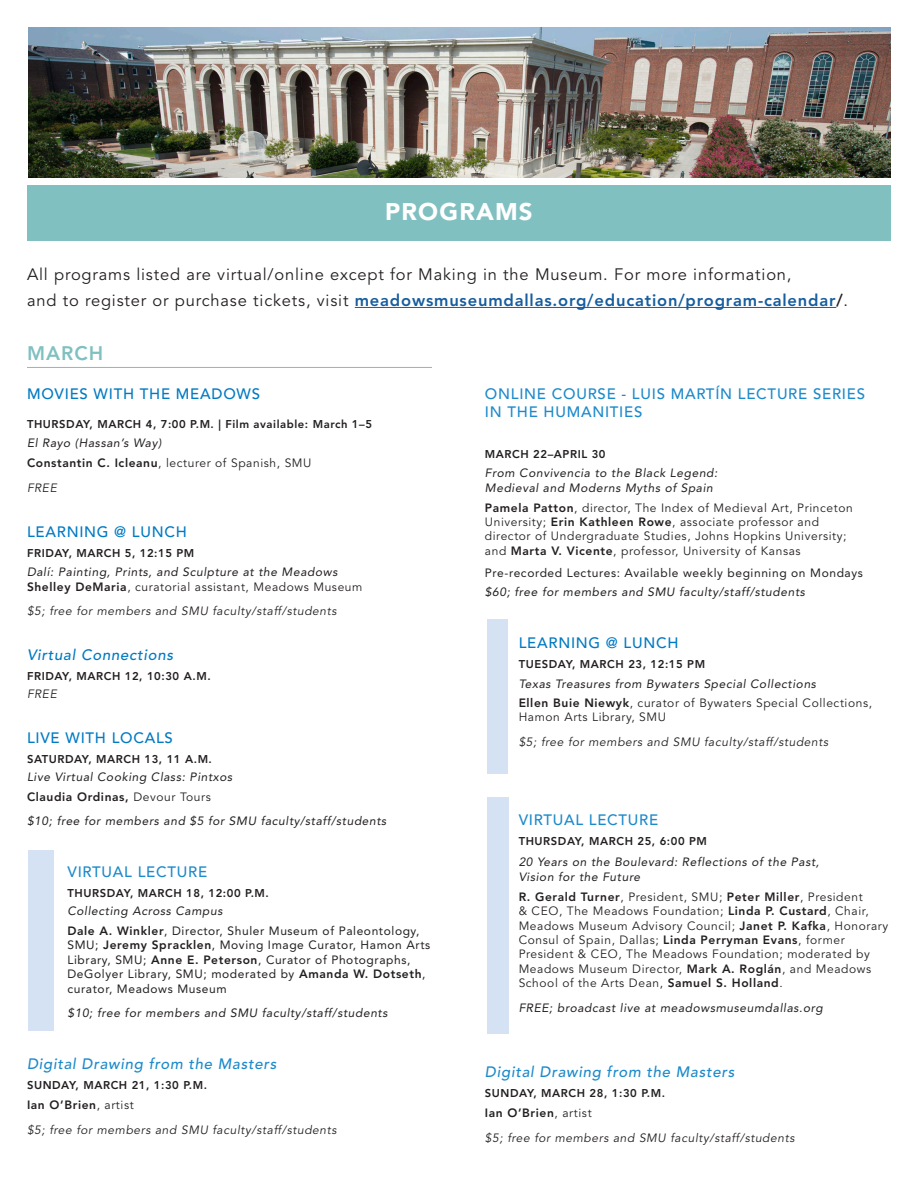
<style>
.page{position:relative;width:918px;height:1188px;background:#fff}
.page>*{position:absolute;margin:0;border:0;box-sizing:border-box;transform-origin:0 0}
.t1{font:900 24px "Avenir LT Std";letter-spacing:.05em;color:#fff}
.t2{font:800 19.5px "Avenir LT Std";letter-spacing:.05em;color:#81c0c1}
.t3{font:16.5px/25.5px "Avenir LT Std";letter-spacing:.05em;color:#231f20}
.t4{font:500 15px/18px "Avenir LT Std";letter-spacing:.05em;color:#1c8acb}
.t5{font:500 15px "Avenir LT Std";letter-spacing:.05em;color:#007ac2}
.t6{font:italic 500 15px "Avenir LT Std";letter-spacing:.05em;color:#1c8acb}
.t7{font:italic 500 15px "Avenir LT Std";letter-spacing:.05em;color:#007ac2}
.t8{font:12px/14.4px "Avenir LT Std";letter-spacing:.05em;color:#231f20}
.t9{font:italic 12px/15px "Avenir LT Std";letter-spacing:.05em;color:#231f20}
.t10{font:12px/14.4px "Avenir LT Std";letter-spacing:.05em;color:#231f20}
.t11{font:italic 12px "Avenir LT Std";letter-spacing:.05em;color:#231f20}
.t12{font:800 12px "Avenir LT Std";letter-spacing:.05em;color:#231f20}
.t13{font:800 11.25px "Avenir LT Std";letter-spacing:.05em;color:#231f20}
.s1{font-weight:800;color:#175d9e}
.s2{font-weight:800}
.s3{font-weight:400}
</style>
<div class="page">
<hr style="left:27px;top:367px;width:405px;height:1px;background:#81c0c1">
<div style="left:27px;top:185px;width:864px;height:55px;background:#81c0c1"></div>
<hr style="left:355px;top:307px;width:481px;height:1px;background:#175d9e">
<div style="left:28px;top:850px;width:26px;height:180px;background:#d4e2f3"></div>
<div style="left:487px;top:619px;width:21px;height:154px;background:#d4e2f3"></div>
<div style="left:487px;top:797px;width:22px;height:237px;background:#d4e2f3"></div>
<img style="left:28px;top:27px;width:863px;height:150px">
<p class="t1" style="left:385px;top:197px;width:149px">PROGRAMS</p>
<p class="t3" style="left:27px;top:262px;width:823px">All programs listed are virtual/online except for Making in the Museum. For more information,<br>and to register or purchase tickets, visit <span class="s1">meadowsmuseumdallas.org/education/program-calendar</span><span class="s2">/</span>.</p>
<p class="t2" style="left:27px;top:342px;width:78px">MARCH</p>
<p class="t5" style="left:27px;top:385px;width:235px">MOVIES WITH THE MEADOWS</p>
<p class="t13" style="left:27px;top:417px;width:347px">THURSDAY, MARCH 4, 7:00 P.M. | Film available: March 1–5</p>
<p class="t9" style="left:27px;top:436px;width:136px">El Rayo (Hassan’s Way)</p>
<p class="t8" style="left:27px;top:456px;width:286px"><span class="s2">Constantin C. Icleanu</span>, lecturer of Spanish, SMU</p>
<p class="t11" style="left:27px;top:481px;width:31px">FREE</p>
<p class="t5" style="left:27px;top:523px;width:161px">LEARNING @ LUNCH</p>
<p class="t13" style="left:27px;top:546px;width:169px">FRIDAY, MARCH 5, 12:15 PM</p>
<p class="t9" style="left:27px;top:565px;width:312px">Dalí: Painting, Prints, and Sculpture at the Meadows</p>
<p class="t8" style="left:27px;top:580px;width:337px"><span class="s2">Shelley DeMaria</span>, curatorial assistant, Meadows Museum</p>
<p class="t11" style="left:27px;top:604px;width:311px">$5; free for members and SMU faculty/staff/students</p>
<p class="t7" style="left:27px;top:647px;width:148px">Virtual Connections</p>
<p class="t13" style="left:27px;top:669px;width:185px">FRIDAY, MARCH 12, 10:30 A.M.</p>
<p class="t11" style="left:27px;top:687px;width:31px">FREE</p>
<p class="t5" style="left:27px;top:729px;width:147px">LIVE WITH LOCALS</p>
<p class="t13" style="left:27px;top:753px;width:186px">SATURDAY, MARCH 13, 11 A.M.</p>
<p class="t9" style="left:27px;top:770px;width:207px">Live Virtual Cooking Class: Pintxos</p>
<p class="t12" style="left:27px;top:789px;width:185px">Claudia Ordinas, <span class="s3">Devour Tours</span></p>
<p class="t9" style="left:27px;top:814px;width:361px">$10; free for members and $5 for SMU faculty/staff/students</p>
<p class="t4" style="left:68px;top:863px;width:141px">VIRTUAL LECTURE</p>
<p class="t13" style="left:68px;top:887px;width:203px">THURSDAY, MARCH 18, 12:00 P.M.</p>
<p class="t9" style="left:68px;top:904px;width:156px">Collecting Across Campus</p>
<p class="t10" style="left:68px;top:924px;width:364px"><span class="s2">Dale A. Winkler</span>, Director, Shuler Museum of Paleontology, SMU; <span class="s2">Jeremy Spracklen</span>, Moving Image Curator, Hamon Arts Library, SMU; <span class="s2">Anne E. Peterson</span>, Curator of Photographs, DeGolyer Library, SMU; moderated by <span class="s2">Amanda W. Dotseth</span>, curator, Meadows Museum</p>
<p class="t9" style="left:68px;top:1006px;width:322px">$10; free for members and SMU faculty/staff/students</p>
<p class="t6" style="left:27px;top:1055px;width:251px">Digital Drawing from the Masters</p>
<p class="t13" style="left:27px;top:1079px;width:182px">SUNDAY, MARCH 21, 1:30 P.M.</p>
<p class="t12" style="left:27px;top:1098px;width:108px">Ian O’Brien<span class="s3">, artist</span></p>
<p class="t11" style="left:27px;top:1123px;width:311px">$5; free for members and SMU faculty/staff/students</p>
<p class="t4" style="left:485px;top:385px;width:382px">ONLINE COURSE - LUIS MARTÍN LECTURE SERIES<br>IN THE HUMANITIES</p>
<p class="t13" style="left:485px;top:447px;width:122px">MARCH 22–APRIL 30</p>
<p class="t9" style="left:485px;top:466px;width:234px">From Convivencia to the Black Legend:<br>Medieval and Moderns Myths of Spain</p>
<p class="t8" style="left:485px;top:501px;width:369px"><span class="s2">Pamela Patton</span>, director, The Index of Medieval Art, Princeton University; <span class="s2">Erin Kathleen Rowe</span>, associate professor and director of Undergraduate Studies, Johns Hopkins University; and <span class="s2">Marta V. Vicente</span>, professor, University of Kansas</p>
<p class="t10" style="left:485px;top:565px;width:380px">Pre-recorded Lectures: Available weekly beginning on Mondays</p>
<p class="t9" style="left:485px;top:585px;width:322px">$60; free for members and SMU faculty/staff/students</p>
<p class="t5" style="left:519px;top:634px;width:161px">LEARNING @ LUNCH</p>
<p class="t13" style="left:519px;top:657px;width:188px">TUESDAY, MARCH 23, 12:15 PM</p>
<p class="t9" style="left:519px;top:676px;width:299px">Texas Treasures from Bywaters Special Collections</p>
<p class="t8" style="left:519px;top:696px;width:355px"><span class="s2">Ellen Buie Niewyk</span>, curator of Bywaters Special Collections,<br>Hamon Arts Library, SMU</p>
<p class="t11" style="left:519px;top:735px;width:311px">$5; free for members and SMU faculty/staff/students</p>
<p class="t4" style="left:519px;top:811px;width:141px">VIRTUAL LECTURE</p>
<p class="t13" style="left:519px;top:835px;width:190px">THURSDAY, MARCH 25, 6:00 PM</p>
<p class="t9" style="left:519px;top:855px;width:302px">20 Years on the Boulevard: Reflections of the Past,<br>Vision for the Future</p>
<p class="t8" style="left:519px;top:890px;width:371px"><span class="s2">R. Gerald Turner</span>, President, SMU; <span class="s2">Peter Miller</span>, President<br>&amp; CEO, The Meadows Foundation; <span class="s2">Linda P. Custard</span>, Chair, Meadows Museum Advisory Council; <span class="s2">Janet P. Kafka</span>, Honorary Consul of Spain, Dallas; <span class="s2">Linda Perryman Evans</span>, former President &amp; CEO, The Meadows Foundation; moderated by Meadows Museum Director, <span class="s2">Mark A. Roglán</span>, and Meadows School of the Arts Dean, <span class="s2">Samuel S. Holland</span>.</p>
<p class="t9" style="left:519px;top:1001px;width:306px">FREE; broadcast live at meadowsmuseumdallas.org</p>
<p class="t6" style="left:485px;top:1063px;width:251px">Digital Drawing from the Masters</p>
<p class="t13" style="left:485px;top:1087px;width:182px">SUNDAY, MARCH 28, 1:30 P.M.</p>
<p class="t12" style="left:485px;top:1106px;width:108px">Ian O’Brien<span class="s3">, artist</span></p>
<p class="t11" style="left:485px;top:1131px;width:311px">$5; free for members and SMU faculty/staff/students</p>
</div>
